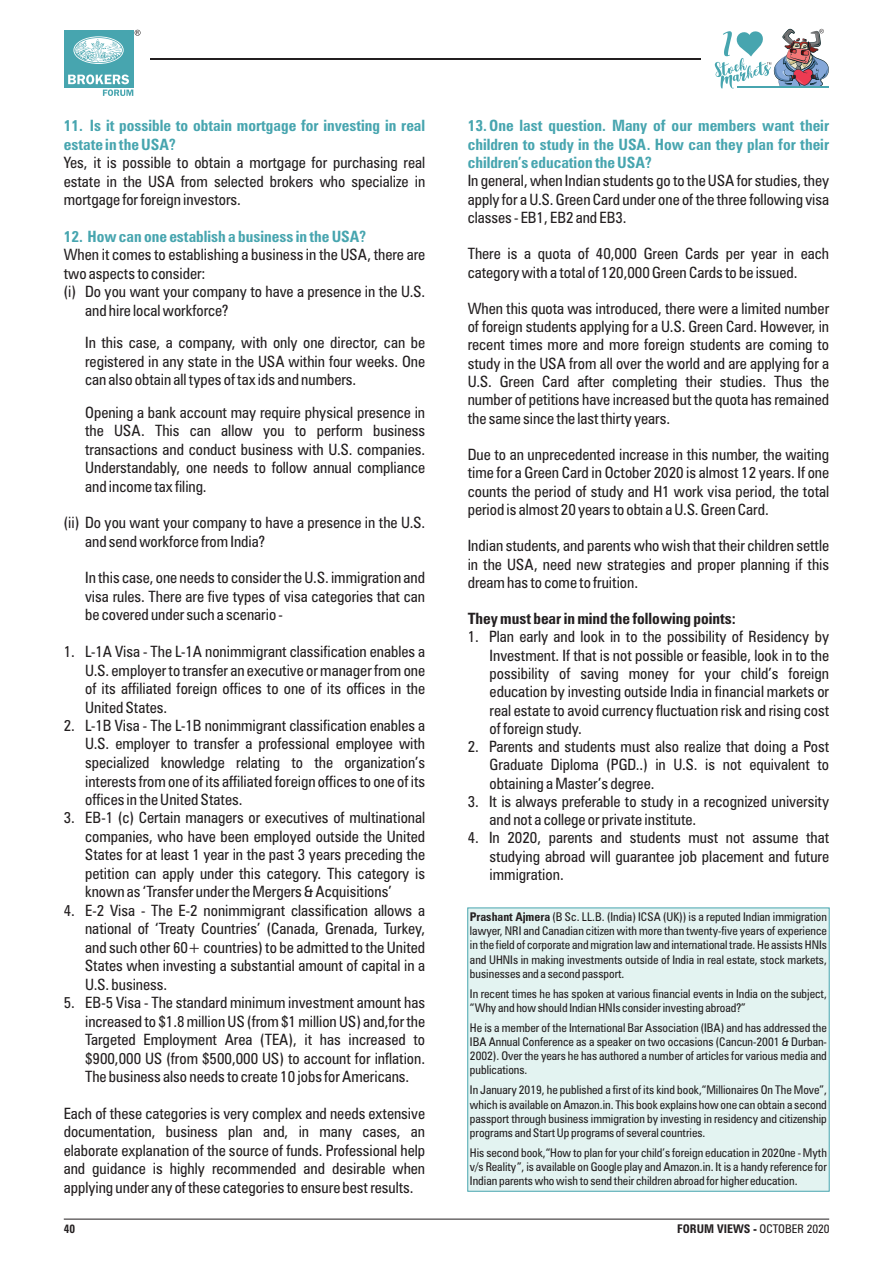
<style>
.page{position:relative;width:893px;height:1263px;background:#fff}
.page>*{position:absolute;margin:0;border:0;box-sizing:border-box;transform-origin:0 0}
.t1{font:condensed 15.6px/18.5px "Zurich BT";color:#231f20;text-align:justify}
.t2{font:700 condensed 15.6px/18.3px "Zurich BT";color:#47a5af}
.t3{font:700 condensed 15.6px "Zurich BT";color:#231f20}
.t4{font:condensed 12px/14.1px "Zurich BT";color:#231f20;text-align:justify}
.t5{font:700 condensed 12px "Zurich BT";color:#231f20}
.t6{font:700 condensed 12px "Zurich BT";color:#231f20;scale:.96 1}
.s1{font-weight:700}
.s2{font-weight:400}
</style>
<div class="page">
<hr style="left:64px;top:1219px;width:765px;height:1px;background:#231f20">
<hr style="left:150px;top:58px;width:551px;height:1px;background:#231f20">
<img style="left:715px;top:29px;width:114px;height:60px">
<div style="left:64px;top:30px;width:69px;height:57px;background:#47a5af"></div>
<svg style="left:73px;top:36px;width:51px;height:28px"></svg>
<svg style="left:74px;top:37px;width:49px;height:26px"></svg>
<svg style="left:68px;top:75px;width:65px;height:21px"></svg>
<svg style="left:135px;top:30px;width:6px;height:6px"></svg>
<div style="left:467px;top:907px;width:363px;height:285px;background:#e3f3f1;border:1px solid #47a5af"></div>
<p class="t2" style="left:64px;top:118px;width:363px">11. Is it possible to obtain mortgage for investing in real estate in the USA?</p>
<p class="t1" style="left:64px;top:155px;width:363px">Yes, it is possible to obtain a mortgage for purchasing real estate in the USA from selected brokers who specialize in mortgage for foreign investors.</p>
<p class="t2" style="left:64px;top:229px;width:304px">12. How can one establish a business in the USA?</p>
<p class="t1" style="left:64px;top:247px;width:363px">When it comes to establishing a business in the USA, there are</p>
<p class="t1" style="left:64px;top:266px;width:143px">two aspects to consider:</p>
<p class="t1" style="left:64px;top:284px;width:363px">(i) Do you want your company to have a presence in the U.S.</p>
<p class="t1" style="left:85px;top:302px;width:145px">and hire local workforce?</p>
<p class="t1" style="left:85px;top:335px;width:342px">In this case, a company, with only one director, can be registered in any state in the USA within four weeks. One can also obtain all types of tax ids and numbers.</p>
<p class="t1" style="left:85px;top:404px;width:342px">Opening a bank account may require physical presence in the USA. This can allow you to perform business transactions and conduct business with U.S. companies.<br>Understandably, one needs to follow annual compliance and income tax filing.</p>
<p class="t1" style="left:85px;top:515px;width:342px;text-indent:-21px">(ii) Do you want your company to have a presence in the U.S. and send workforce from India?</p>
<p class="t1" style="left:85px;top:570px;width:342px">In this case, one needs to consider the U.S. immigration and visa rules. There are five types of visa categories that can be covered under such a scenario -</p>
<p class="t1" style="left:85px;top:644px;width:342px;text-indent:-21px">1. L-1A Visa - The L-1A nonimmigrant classification enables a U.S. employer to transfer an executive or manager from one of its affiliated foreign offices to one of its offices in the United States.</p>
<p class="t1" style="left:85px;top:718px;width:342px;text-indent:-21px">2. L-1B Visa - The L-1B nonimmigrant classification enables a U.S. employer to transfer a professional employee with specialized knowledge relating to the organization’s interests from one of its affiliated foreign offices to one of its offices in the United States.</p>
<p class="t1" style="left:85px;top:810px;width:342px;text-indent:-21px">3. EB-1 (c) Certain managers or executives of multinational companies, who have been employed outside the United States for at least 1 year in the past 3 years preceding the petition can apply under this category. This category is known as ‘Transfer under the Mergers &amp; Acquisitions’</p>
<p class="t1" style="left:85px;top:902px;width:342px;text-indent:-21px">4. E-2 Visa - The E-2 nonimmigrant classification allows a national of ‘Treaty Countries’ (Canada, Grenada, Turkey, and such other 60+ countries) to be admitted to the United States when investing a substantial amount of capital in a U.S. business.</p>
<p class="t1" style="left:85px;top:995px;width:342px;text-indent:-21px">5. EB-5 Visa - The standard minimum investment amount has increased to $1.8 million US (from $1 million US) and,for the Targeted Employment Area (TEA), it has increased to $900,000 US (from $500,000 US) to account for inflation.<br>The business also needs to create 10 jobs for Americans.</p>
<p class="t1" style="left:64px;top:1105px;width:363px">Each of these categories is very complex and needs extensive documentation, business plan and, in many cases, an elaborate explanation of the source of funds. Professional help and guidance is highly recommended and desirable when applying under any of these categories to ensure best results.</p>
<p class="t2" style="left:468px;top:118px;width:363px;text-align:justify">13. One last question. Many of our members want their children to study in the USA. How can they plan for their children’s education the USA?</p>
<p class="t1" style="left:468px;top:173px;width:363px">In general, when Indian students go to the USA for studies, they apply for a U.S. Green Card under one of the three following visa classes - EB1, EB2 and EB3.</p>
<p class="t1" style="left:468px;top:246px;width:363px">There is a quota of 40,000 Green Cards per year in each category with a total of 120,000 Green Cards to be issued.</p>
<p class="t1" style="left:468px;top:301px;width:363px">When this quota was introduced, there were a limited number of foreign students applying for a U.S. Green Card. However, in recent times more and more foreign students are coming to study in the USA from all over the world and are applying for a U.S. Green Card after completing their studies. Thus the number of petitions have increased but the quota has remained the same since the last thirty years.</p>
<p class="t1" style="left:468px;top:447px;width:363px">Due to an unprecedented increase in this number, the waiting time for a Green Card in October 2020 is almost 12 years. If one counts the period of study and H1 work visa period, the total period is almost 20 years to obtain a U.S. Green Card.</p>
<p class="t1" style="left:468px;top:538px;width:363px">Indian students, and parents who wish that their children settle in the USA, need new strategies and proper planning if this dream has to come to fruition.</p>
<p class="t3" style="left:468px;top:612px;width:270px">They must bear in mind the following points:</p>
<p class="t1" style="left:490px;top:629px;width:341px;text-indent:-22px">1. Plan early and look in to the possibility of Residency by Investment. If that is not possible or feasible, look in to the possibility of saving money for your child’s foreign education by investing outside India in financial markets or real estate to avoid currency fluctuation risk and rising cost of foreign study.</p>
<p class="t1" style="left:490px;top:739px;width:341px;text-indent:-22px">2. Parents and students must also realize that doing a Post Graduate Diploma (PGD..) in U.S. is not equivalent to obtaining a Master’s degree.</p>
<p class="t1" style="left:490px;top:794px;width:341px;text-indent:-22px">3. It is always preferable to study in a recognized university and not a college or private institute.</p>
<p class="t1" style="left:490px;top:830px;width:341px;text-indent:-22px">4. In 2020, parents and students must not assume that studying abroad will guarantee job placement and future immigration.</p>
<p class="t4" style="left:470px;top:911px;width:358px"><span class="s1">Prashant Ajmera</span> (B Sc. LL.B. (India) ICSA (UK)) is a reputed Indian immigration lawyer, NRI and Canadian citizen with more than twenty-five years of experience in the field of corporate and migration law and international trade. He assists HNIs and UHNIs in making investments outside of India in real estate, stock markets, businesses and a second passport.</p>
<p class="t4" style="left:470px;top:987px;width:358px">In recent times he has spoken at various financial events in India on the subject, “Why and how should Indian HNIs consider investing abroad?”</p>
<p class="t4" style="left:470px;top:1022px;width:358px">He is a member of the International Bar Association (IBA) and has addressed the IBA Annual Conference as a speaker on two occasions (Cancun-2001 &amp; Durban-2002). Over the years he has authored a number of articles for various media and publications.</p>
<p class="t4" style="left:470px;top:1084px;width:358px">In January 2019, he published a first of its kind book,“Millionaires On The Move”, which is available on Amazon.in. This book explains how one can obtain a second passport through business immigration by investing in residency and citizenship programs and Start Up programs of several countries.</p>
<p class="t4" style="left:470px;top:1147px;width:358px">His second book,“How to plan for your child’s foreign education in 2020ne - Myth v/s Reality”, is available on Google play and Amazon.in. It is a handy reference for Indian parents who wish to send their children abroad for higher education.</p>
<p class="t6" style="left:64px;top:1224px;width:13px">40</p>
<p class="t5" style="left:677px;top:1224px;width:154px">FORUM VIEWS - <span class="s2">OCTOBER 2020</span></p>
</div>
